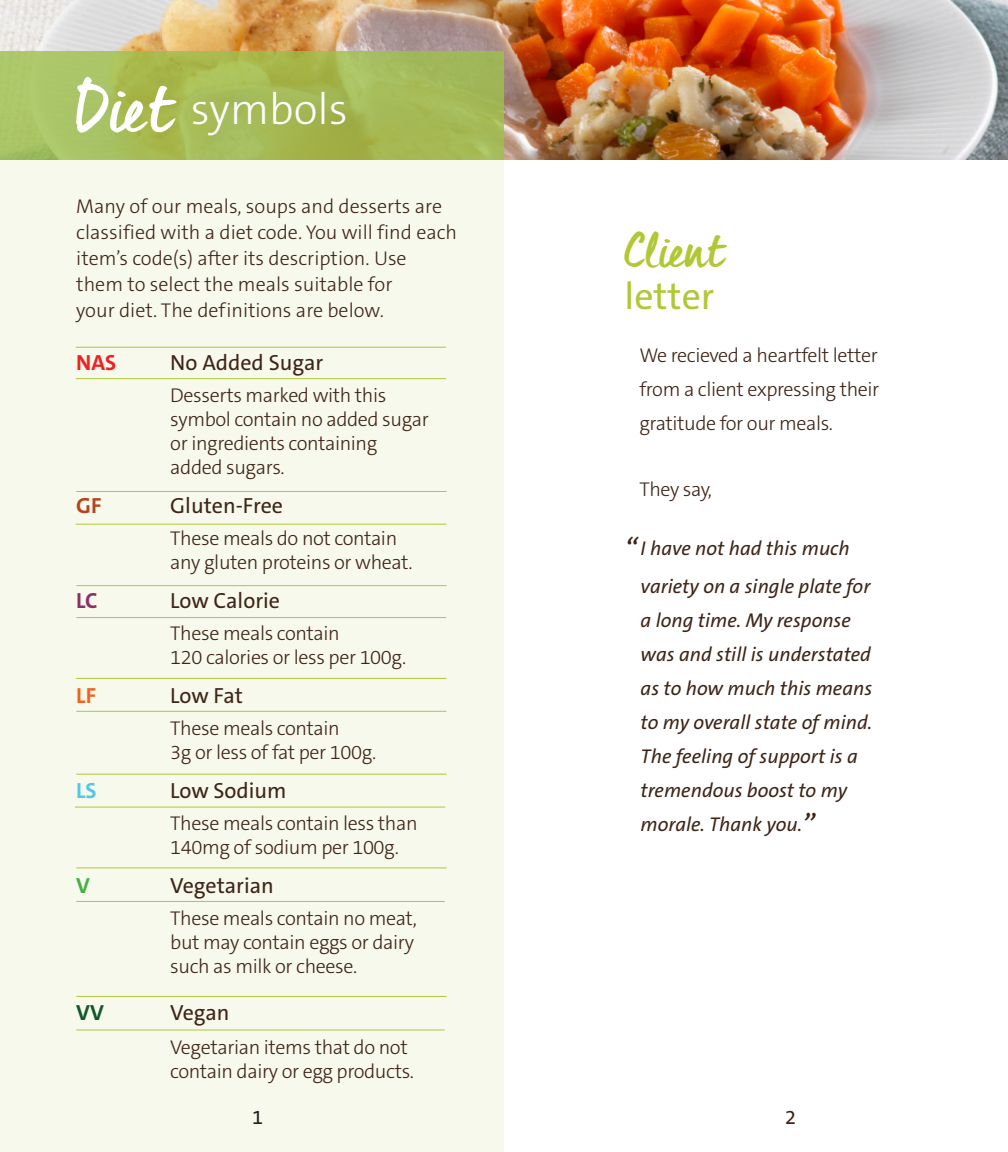
<style>
.page{position:relative;width:1008px;height:1152px;background:#fff}
.page>*{position:absolute;margin:0;border:0;box-sizing:border-box;transform-origin:0 0}
.t1{font:700 48.6px "Quintus";color:#b0c836}
.t2{font:300 44px "The Sans C5";color:#fff}
.t3{font:37.8px "The Sans C5";color:#b0c836}
.Body{font:22px "The Sans C5";color:#3e2417}
.Definitions_Symbols{font:22px "The Sans C5";color:#3e2417}
.Definitions_Symbols-2{font:700 22px "The Sans C5";color:#ee2123}
.Body-2{font:700 22px "The Sans C5";color:#b3451d}
.Body-3{font:700 22px "The Sans C5";color:#8d2f66}
.Body-4{font:700 22px "The Sans C5";color:#f26221}
.Body-5{font:700 22px "The Sans C5";color:#4fc8eb}
.Body-6{font:700 22px "The Sans C5";color:#13572c}
.Body-7{font:700 22px "The Sans C5";color:#46b045}
.Body-8{font:300 20px/24px "The Sans C5";letter-spacing:-.02em;color:#3e2417}
.Body-9{font:italic 20px/34px "The Sans C5";color:#3e2417}
.Body-10{font:300 20px/26px "The Sans C5";color:#3e2417}
.t4{font:20px "The Sans C5";color:#231f20}
.t5{font:20px "The Sans C5";color:#3e2417}
.s1{font-family:"Quintus";font-weight:700;font-size:70px}
.s2{font-size:30px}
</style>
<div class="page">
<div style="left:0;top:158px;width:504px;height:994px;background:#f6f9eb"></div>
<img style="left:0;top:0;width:1008px;height:160px">
<svg style="left:0;top:51px;width:504px;height:109px;background:#a6bb58"></svg>
<hr style="left:76px;top:378px;width:370px;height:1px;background:#b0c836">
<hr style="left:76px;top:347px;width:370px;height:1px;background:#b0c836">
<hr style="left:76px;top:524px;width:370px;height:1px;background:#b0c836">
<hr style="left:76px;top:491px;width:371px;height:1px;background:#b0c836">
<hr style="left:76px;top:617px;width:370px;height:1px;background:#b0c836">
<hr style="left:76px;top:585px;width:371px;height:1px;background:#b0c836">
<hr style="left:76px;top:711px;width:370px;height:1px;background:#b0c836">
<hr style="left:76px;top:678px;width:370px;height:1px;background:#b0c836">
<hr style="left:75px;top:807px;width:370px;height:1px;background:#b0c836">
<hr style="left:76px;top:774px;width:371px;height:1px;background:#b0c836">
<hr style="left:76px;top:901px;width:369px;height:1px;background:#b0c836">
<hr style="left:76px;top:867px;width:371px;height:1px;background:#b0c836">
<hr style="left:76px;top:1029px;width:369px;height:1px;background:#b0c836">
<hr style="left:76px;top:996px;width:371px;height:1px;background:#b0c836">
<p class="t2" style="left:76px;top:81px;width:273px"><span class="s1">Diet</span> symbols</p>
<p class="Body-10" style="left:76px;top:194px;width:382px">Many of our meals, soups and desserts are classified with a diet code. You will find each item’s code(s) after its description. Use them to select the meals suitable for<br>your diet. The definitions are below.</p>
<p class="Definitions_Symbols-2" style="left:76px;top:348px;width:42px">NAS</p>
<p class="Definitions_Symbols" style="left:170px;top:348px;width:154px">No Added Sugar</p>
<p class="Body-8" style="left:170px;top:383px;width:260px">Desserts marked with this symbol contain no added sugar or ingredients containing added sugars.</p>
<p class="Body-2" style="left:76px;top:491px;width:27px">GF</p>
<p class="Body" style="left:170px;top:491px;width:114px">Gluten-Free</p>
<p class="Body-8" style="left:170px;top:526px;width:244px">These meals do not contain any gluten proteins or wheat.</p>
<p class="Body-3" style="left:76px;top:586px;width:23px">LC</p>
<p class="Body" style="left:170px;top:586px;width:111px">Low Calorie</p>
<p class="Body-8" style="left:170px;top:621px;width:237px">These meals contain<br>120 calories or less per 100g.</p>
<p class="Body-4" style="left:76px;top:681px;width:21px">LF</p>
<p class="Body" style="left:170px;top:681px;width:74px">Low Fat</p>
<p class="Body-8" style="left:170px;top:716px;width:208px">These meals contain<br>3g or less of fat per 100g.</p>
<p class="Body-5" style="left:76px;top:776px;width:22px">LS</p>
<p class="Body" style="left:170px;top:776px;width:118px">Low Sodium</p>
<p class="Body-8" style="left:170px;top:811px;width:249px">These meals contain less than<br>140mg of sodium per 100g.</p>
<p class="Body-7" style="left:76px;top:871px;width:15px">V</p>
<p class="Body" style="left:170px;top:871px;width:105px">Vegetarian</p>
<p class="Body-8" style="left:170px;top:906px;width:248px">These meals contain no meat, but may contain eggs or dairy such as milk or cheese.</p>
<p class="Body-6" style="left:76px;top:998px;width:29px">VV</p>
<p class="Body" style="left:170px;top:998px;width:61px">Vegan</p>
<p class="Body-8" style="left:170px;top:1035px;width:245px">Vegetarian items that do not contain dairy or egg products.</p>
<p class="t1" style="left:625px;top:213px;width:102px">Client</p>
<p class="t3" style="left:625px;top:272px;width:91px">letter</p>
<p class="Body-8" style="left:639px;top:338px;width:242px;line-height:34px;text-align:justify">We recieved a heartfelt letter from a client expressing their gratitude for our meals.</p>
<p class="Body-8" style="left:639px;top:477px;width:74px">They say,</p>
<p class="Body-9" style="left:641px;top:529px;width:231px;line-height:38px;text-indent:-16px"><span class="s2">“</span> I have not had this much variety on a single plate for</p>
<p class="Body-9" style="left:641px;top:603px;width:233px">a long time. My response was and still is understated as to how much this means to my overall state of mind.<br>The feeling of support is a tremendous boost to my morale. Thank you.<span class="s2">”</span></p>
<p class="t4" style="left:252px;top:1104px;width:12px">1</p>
<p class="t5" style="left:785px;top:1104px;width:12px">2</p>
</div>
